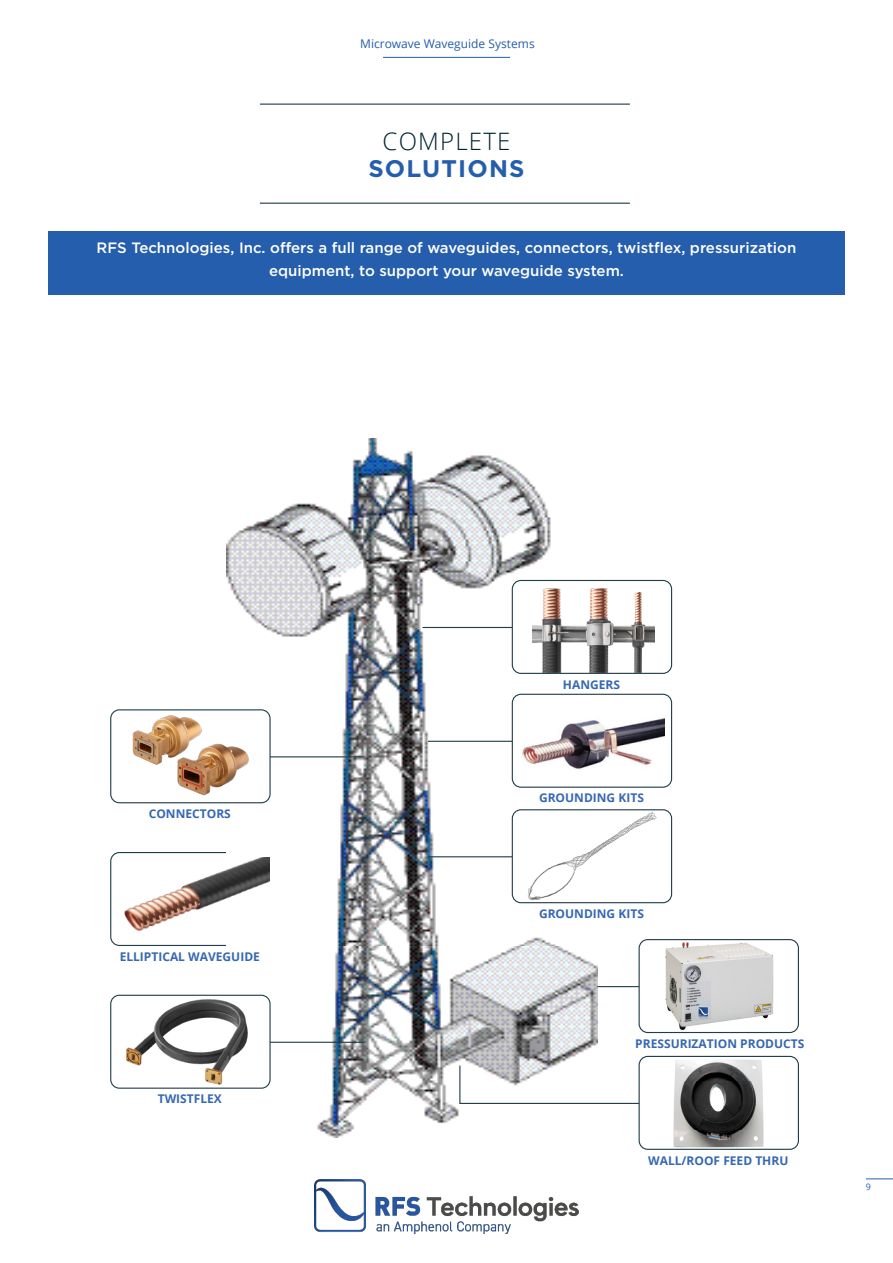
<style>
.page{position:relative;width:893px;height:1263px;background:#fff}
.page>*{position:absolute;margin:0;border:0;box-sizing:border-box;transform-origin:0 0}
.Titre_du_chapitre_-_Aligner_à_gauche{font:700 24px "Gotham";letter-spacing:.05em;color:#245eac}
.Titre_du_chapitre_-_Aligner_à_gauche-2{font:300 24px "Open Sans";letter-spacing:.05em;color:#00222f}
.t1{font:500 15px/22.5px "Gotham";color:#fff;text-align:center}
.t2{font:700 12px "Open Sans";color:#3668b2}
.t3{font:12px "Open Sans";color:#245eac}
.t4{font:9px "Open Sans";color:#245eac}
</style>
<div class="page">
<svg style="left:866px;top:1178px;width:27px;height:1px"></svg>
<hr style="left:260px;top:104px;width:370px;height:1px;background:#00222f">
<hr style="left:260px;top:203px;width:370px;height:1px;background:#00222f">
<div style="left:110px;top:852px;width:161px;height:94px;border:1px solid #203d49;border-radius:9px"></div>
<img style="left:226px;top:438px;width:372px;height:699px">
<img style="left:110px;top:857px;width:159px;height:84px">
<hr style="left:123px;top:756px;width:241px;height:1px;background:#203d49">
<div style="left:111px;top:710px;width:159px;height:93px;background:#fff;border-radius:9px"></div>
<div style="left:110px;top:709px;width:161px;height:94px;border:1px solid #203d49;border-radius:9px"></div>
<img style="left:132px;top:715px;width:117px;height:81px">
<hr style="left:598px;top:986px;width:74px;height:1px;background:#203d49">
<div style="left:639px;top:940px;width:159px;height:92px;background:#fff;border-radius:9px"></div>
<div style="left:639px;top:939px;width:160px;height:94px;border:1px solid #203d49;border-radius:9px"></div>
<img style="left:665px;top:942px;width:109px;height:88px">
<hr style="left:123px;top:1042px;width:241px;height:1px;background:#203d49">
<div style="left:111px;top:995px;width:159px;height:93px;background:#fff;border-radius:9px"></div>
<div style="left:110px;top:995px;width:161px;height:94px;border:1px solid #203d49;border-radius:9px"></div>
<img style="left:123px;top:996px;width:130px;height:89px">
<hr style="left:422px;top:627px;width:111px;height:1px;background:#203d49">
<div style="left:512px;top:580px;width:160px;height:93px;background:#fff;border-radius:9px"></div>
<img style="left:532px;top:588px;width:123px;height:84px">
<div style="left:512px;top:580px;width:160px;height:94px;border:1px solid #203d49;border-radius:9px"></div>
<hr style="left:428px;top:741px;width:105px;height:1px;background:#203d49">
<div style="left:512px;top:694px;width:160px;height:93px;background:#fff;border-radius:9px"></div>
<div style="left:512px;top:694px;width:160px;height:94px;border:1px solid #203d49;border-radius:9px"></div>
<svg style="left:459px;top:1064px;width:180px;height:40px"></svg>
<img style="left:673px;top:1059px;width:91px;height:89px">
<div style="left:639px;top:1056px;width:160px;height:94px;border:1px solid #203d49;border-radius:9px"></div>
<div style="left:48px;top:231px;width:797px;height:64px;background:#245eac"></div>
<hr style="left:428px;top:856px;width:105px;height:1px;background:#203d49">
<div style="left:512px;top:810px;width:160px;height:93px;background:#fff;border-radius:9px"></div>
<img style="left:528px;top:811px;width:129px;height:89px">
<div style="left:512px;top:809px;width:160px;height:94px;border:1px solid #203d49;border-radius:9px"></div>
<img style="left:522px;top:718px;width:142px;height:51px">
<hr style="left:383px;top:57px;width:127px;height:1px;background:#245eac">
<img style="left:314px;top:1179px;width:265px;height:54px">
<p class="t3" style="left:360px;top:35px;width:176px">Microwave Waveguide Systems</p>
<p class="Titre_du_chapitre_-_Aligner_à_gauche-2" style="left:383px;top:125px;width:129px">COMPLETE</p>
<p class="Titre_du_chapitre_-_Aligner_à_gauche" style="left:368px;top:153px;width:158px">SOLUTIONS</p>
<p class="t1" style="left:97px;top:237px;width:701px">RFS Technologies, Inc. offers a full range of waveguides, connectors, twistflex, pressurization equipment, to support your waveguide system.</p>
<p class="t2" style="left:149px;top:805px;width:84px">CONNECTORS</p>
<p class="t2" style="left:120px;top:948px;width:142px">ELLIPTICAL WAVEGUIDE</p>
<p class="t2" style="left:158px;top:1090px;width:66px">TWISTFLEX</p>
<p class="t2" style="left:563px;top:676px;width:59px">HANGERS</p>
<p class="t2" style="left:539px;top:789px;width:106px">GROUNDING KITS</p>
<p class="t2" style="left:539px;top:905px;width:106px">GROUNDING KITS</p>
<p class="t2" style="left:635px;top:1035px;width:171px">PRESSURIZATION PRODUCTS</p>
<p class="t2" style="left:648px;top:1152px;width:142px">WALL/ROOF FEED THRU</p>
<p class="t4" style="left:866px;top:1180px;width:7px">9</p>
</div>
